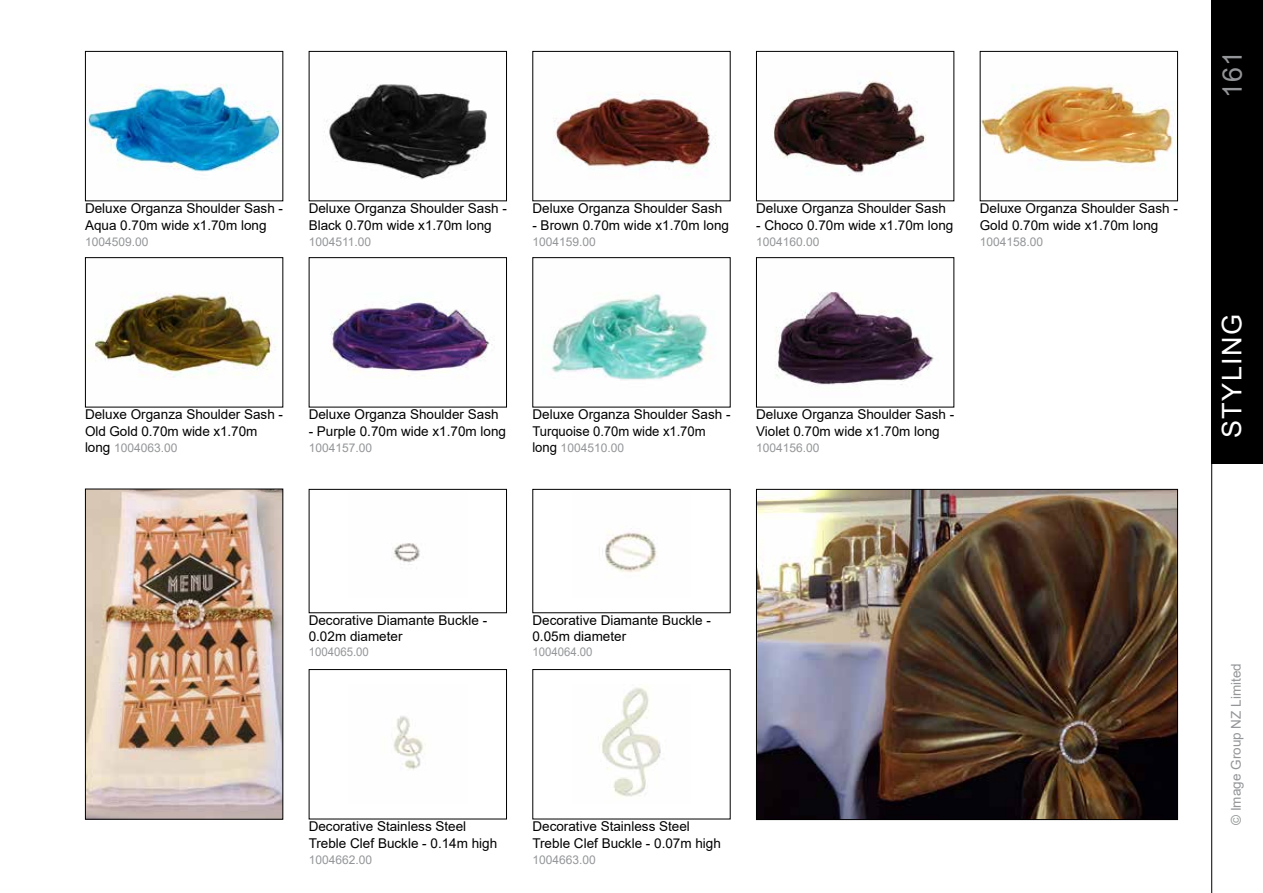
<style>
.page{position:relative;width:1263px;height:893px;background:#fff}
.page>*{position:absolute;margin:0;border:0;box-sizing:border-box;transform-origin:0 0}
.t1{font:27px "Arial";letter-spacing:.05em;color:#fff}
.t2{font:27px "Arial";color:#939598}
.t3{font:13.5px/16.5px "Arial";color:#000}
.t4{font:13.5px "Arial";color:#939598}
.t5{font:12px "Arial";color:#939598}
.t6{font:12px "Arial";color:#939598;scale:.95 1}
.s1{font-size:13.5px;color:#000}
</style>
<div class="page">
<hr style="left:1211px;top:0;width:1px;height:893px;background:#000">
<div style="left:1211px;top:0;width:52px;height:463px;background:#000"></div>
<img style="left:393px;top:543px;width:27px;height:22px">
<div style="left:309px;top:489px;width:198px;height:124px;border:1px solid #000"></div>
<img style="left:602px;top:530px;width:56px;height:43px">
<div style="left:532px;top:489px;width:198px;height:124px;border:1px solid #000"></div>
<img style="left:758px;top:491px;width:418px;height:327px">
<div style="left:756px;top:489px;width:422px;height:331px;border:1px solid #000"></div>
<img style="left:87px;top:84px;width:194px;height:88px">
<div style="left:85px;top:51px;width:198px;height:150px;border:1px solid #000"></div>
<img style="left:324px;top:84px;width:163px;height:96px">
<div style="left:309px;top:51px;width:198px;height:150px;border:1px solid #000"></div>
<img style="left:553px;top:94px;width:163px;height:82px">
<img style="left:771px;top:72px;width:155px;height:101px">
<div style="left:756px;top:51px;width:198px;height:150px;border:1px solid #000"></div>
<img style="left:982px;top:84px;width:194px;height:82px">
<div style="left:980px;top:51px;width:198px;height:150px;border:1px solid #000"></div>
<img style="left:87px;top:292px;width:189px;height:86px">
<div style="left:85px;top:257px;width:198px;height:150px;border:1px solid #000"></div>
<img style="left:330px;top:301px;width:162px;height:73px">
<div style="left:309px;top:257px;width:198px;height:150px;border:1px solid #000"></div>
<img style="left:549px;top:293px;width:166px;height:87px">
<img style="left:775px;top:292px;width:159px;height:94px">
<div style="left:756px;top:257px;width:198px;height:150px;border:1px solid #000"></div>
<img style="left:87px;top:491px;width:194px;height:327px">
<div style="left:85px;top:489px;width:198px;height:331px;border:1px solid #000"></div>
<img style="left:393px;top:716px;width:33px;height:54px">
<div style="left:309px;top:669px;width:198px;height:150px;border:1px solid #000"></div>
<img style="left:601px;top:686px;width:60px;height:111px">
<p class="t3" style="left:85px;top:200px;width:200px">Deluxe Organza Shoulder Sash -<br>Aqua 0.70m wide x1.70m long</p>
<p class="t5" style="left:85px;top:234px;width:65px">1004509.00</p>
<p class="t3" style="left:309px;top:200px;width:200px">Deluxe Organza Shoulder Sash -<br>Black 0.70m wide x1.70m long</p>
<p class="t5" style="left:309px;top:234px;width:64px">1004511.00</p>
<p class="t3" style="left:532px;top:200px;width:191px">Deluxe Organza Shoulder Sash</p>
<p class="t3" style="left:532px;top:216px;width:198px">- Brown 0.70m wide x1.70m long</p>
<p class="t5" style="left:532px;top:234px;width:65px">1004159.00</p>
<p class="t3" style="left:756px;top:200px;width:191px">Deluxe Organza Shoulder Sash</p>
<p class="t3" style="left:756px;top:216px;width:199px">- Choco 0.70m wide x1.70m long</p>
<p class="t5" style="left:756px;top:234px;width:65px">1004160.00</p>
<p class="t3" style="left:980px;top:200px;width:200px">Deluxe Organza Shoulder Sash -<br>Gold 0.70m wide x1.70m long</p>
<p class="t5" style="left:980px;top:234px;width:65px">1004158.00</p>
<p class="t3" style="left:85px;top:406px;width:200px">Deluxe Organza Shoulder Sash -<br>Old Gold 0.70m wide x1.70m</p>
<p class="t5" style="left:85px;top:440px;width:94px"><span class="s1">long</span> 1004063.00</p>
<p class="t3" style="left:309px;top:406px;width:191px">Deluxe Organza Shoulder Sash</p>
<p class="t3" style="left:309px;top:423px;width:199px">- Purple 0.70m wide x1.70m long</p>
<p class="t5" style="left:309px;top:440px;width:65px">1004157.00</p>
<p class="t3" style="left:532px;top:406px;width:200px">Deluxe Organza Shoulder Sash -<br>Turquoise 0.70m wide x1.70m</p>
<p class="t5" style="left:532px;top:440px;width:93px"><span class="s1">long</span> 1004510.00</p>
<p class="t3" style="left:756px;top:406px;width:200px">Deluxe Organza Shoulder Sash -<br>Violet 0.70m wide x1.70m long</p>
<p class="t5" style="left:756px;top:440px;width:65px">1004156.00</p>
<h1 class="t2" style="left:1214px;top:98px;width:49px;rotate:-90deg">161</h1>
<h1 class="t1" style="left:1213px;top:438px;width:125px;rotate:-90deg">STYLING</h1>
<p class="t3" style="left:309px;top:612px;width:180px">Decorative Diamante Buckle -<br>0.02m diameter</p>
<p class="t6" style="left:309px;top:643px;width:65px">1004065.00</p>
<p class="t3" style="left:532px;top:612px;width:180px">Decorative Diamante Buckle -<br>0.05m diameter</p>
<p class="t6" style="left:532px;top:643px;width:65px">1004064.00</p>
<p class="t3" style="left:309px;top:818px;width:190px">Decorative Stainless Steel<br>Treble Clef Buckle - 0.14m high</p>
<p class="t5" style="left:309px;top:852px;width:65px">1004662.00</p>
<p class="t3" style="left:532px;top:818px;width:190px">Decorative Stainless Steel<br>Treble Clef Buckle - 0.07m high</p>
<p class="t5" style="left:532px;top:852px;width:65px">1004663.00</p>
<p class="t4" style="left:1227px;top:825px;width:163px;rotate:-90deg">© Image Group NZ Limited</p>
</div>
